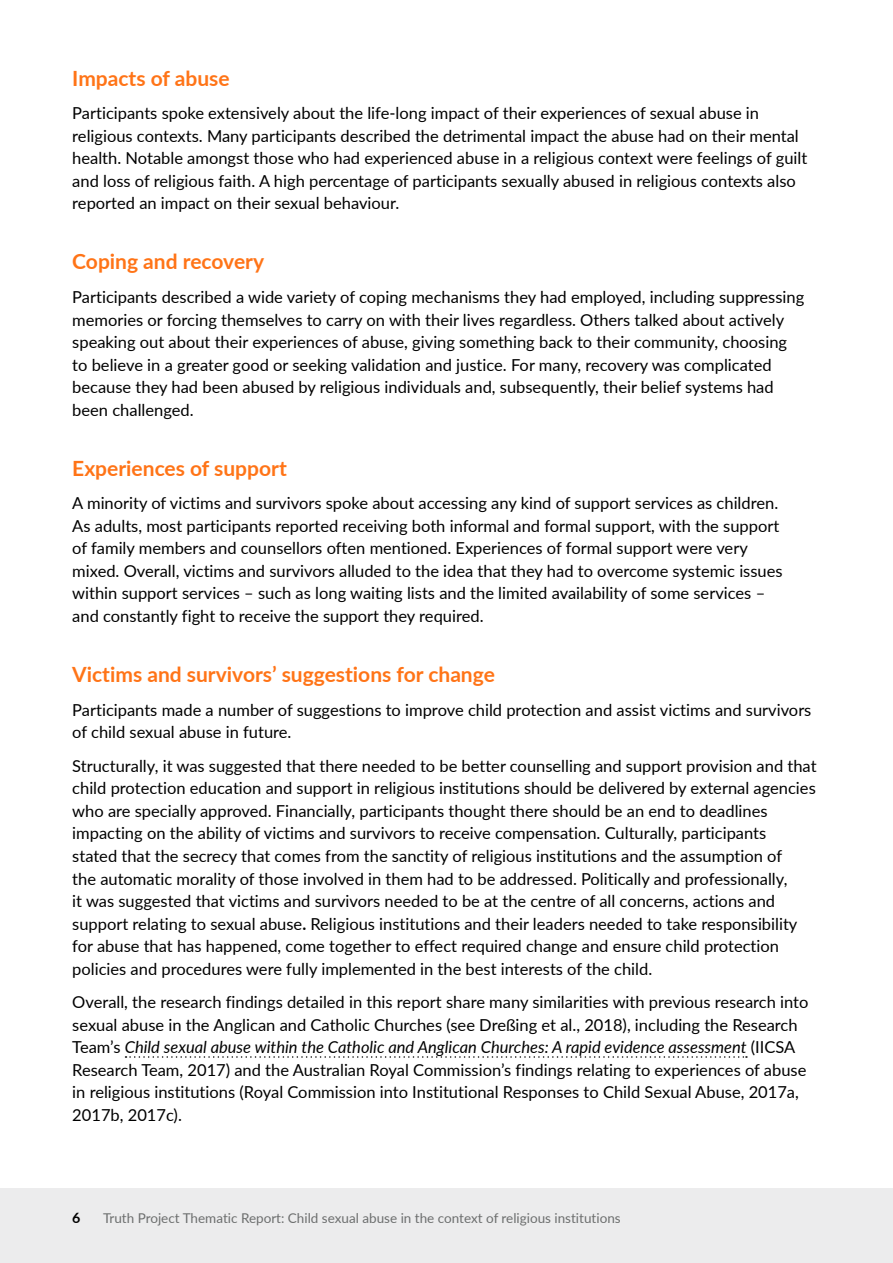
<style>
.page{position:relative;width:893px;height:1263px;background:#fff}
.page>*{position:absolute;margin:0;border:0;box-sizing:border-box;transform-origin:0 0}
.t1{font:700 21px "Lato";color:#ff7417}
.t2{font:16.5px/22.5px "Lato";color:#000}
.t3{font:700 14.25px "Lato";color:#000}
.t4{font:13.5px "Lato";color:#6c6e6e}
.s1{font-weight:700}
.s2{font-style:italic}
</style>
<div class="page">
<div style="left:0;top:1188px;width:893px;height:75px;background:#ececed"></div>
<svg style="left:126px;top:1056px;width:621px;height:2px"></svg>
<h3 class="t1" style="left:72px;top:63px;width:159px">Impacts of abuse</h3>
<p class="t2" style="left:72px;top:101px;width:736px">Participants spoke extensively about the life-long impact of their experiences of sexual abuse in religious contexts. Many participants described the detrimental impact the abuse had on their mental health. Notable amongst those who had experienced abuse in a religious context were feelings of guilt and loss of religious faith. A high percentage of participants sexually abused in religious contexts also reported an impact on their sexual behaviour.</p>
<h3 class="t1" style="left:72px;top:246px;width:193px">Coping and recovery</h3>
<p class="t2" style="left:72px;top:285px;width:734px">Participants described a wide variety of coping mechanisms they had employed, including suppressing memories or forcing themselves to carry on with their lives regardless. Others talked about actively speaking out about their experiences of abuse, giving something back to their community, choosing to believe in a greater good or seeking validation and justice. For many, recovery was complicated because they had been abused by religious individuals and, subsequently, their belief systems had been challenged.</p>
<h3 class="t1" style="left:72px;top:453px;width:216px">Experiences of support</h3>
<p class="t2" style="left:72px;top:491px;width:712px">A minority of victims and survivors spoke about accessing any kind of support services as children.<br>As adults, most participants reported receiving both informal and formal support, with the support of family members and counsellors often mentioned. Experiences of formal support were very mixed. Overall, victims and survivors alluded to the idea that they had to overcome systemic issues within support services – such as long waiting lists and the limited availability of some services – and constantly fight to receive the support they required.</p>
<h3 class="t1" style="left:72px;top:659px;width:424px">Victims and survivors’ suggestions for change</h3>
<p class="t2" style="left:72px;top:698px;width:741px">Participants made a number of suggestions to improve child protection and assist victims and survivors of child sexual abuse in future.</p>
<p class="t2" style="left:72px;top:754px;width:746px">Structurally, it was suggested that there needed to be better counselling and support provision and that child protection education and support in religious institutions should be delivered by external agencies who are specially approved. Financially, participants thought there should be an end to deadlines impacting on the ability of victims and survivors to receive compensation. Culturally, participants<br>stated that the secrecy that comes from the sanctity of religious institutions and the assumption of<br>the automatic morality of those involved in them had to be addressed. Politically and professionally,<br>it was suggested that victims and survivors needed to be at the centre of all concerns, actions and support relating to sexual abuse<span class="s1">.</span> Religious institutions and their leaders needed to take responsibility for abuse that has happened, come together to effect required change and ensure child protection policies and procedures were fully implemented in the best interests of the child.</p>
<p class="t2" style="left:72px;top:990px;width:738px">Overall, the research findings detailed in this report share many similarities with previous research into sexual abuse in the Anglican and Catholic Churches (see Dreßing et al., 2018), including the Research Team’s <span class="s2">Child sexual abuse within the Catholic and Anglican Churches: A rapid evidence assessment</span> (IICSA Research Team, 2017) and the Australian Royal Commission’s findings relating to experiences of abuse in religious institutions (Royal Commission into Institutional Responses to Child Sexual Abuse, 2017a, 2017b, 2017c).</p>
<p class="t3" style="left:72px;top:1207px;width:10px">6</p>
<p class="t4" style="left:103px;top:1208px;width:519px">Truth Project Thematic Report: Child sexual abuse in the context of religious institutions</p>
</div>
